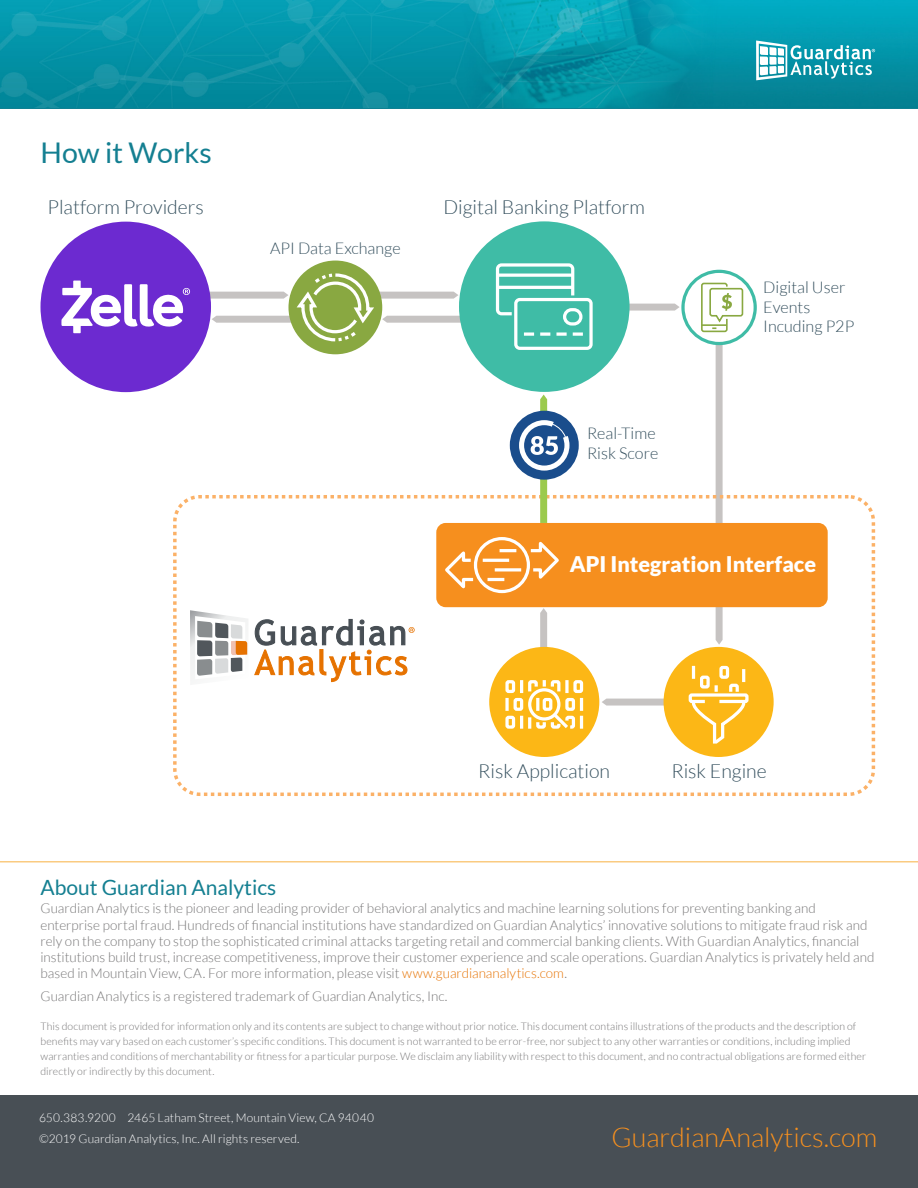
<style>
.page{position:relative;width:918px;height:1188px;background:#fff}
.page>*{position:absolute;margin:0;border:0;box-sizing:border-box;transform-origin:0 0}
.t1{font:28.5px "Lato";color:#147f91}
.t2{font:300 27px "Lato";color:#f7901e}
.t3{font:900 21.6px "Lato";color:#fff}
.t4{font:21px "Lato";color:#147f91}
.t5{font:300 19.5px "Lato";color:#35505e}
.t6{font:300 16.2px/19.5px "Lato";color:#35505e}
.t7{font:300 13.5px/16.2px "Lato";color:#767576}
.t8{font:300 12px/21px "Lato";letter-spacing:.01em;color:#fff}
.t9{font:300 10.5px/15px "Lato";letter-spacing:.01em;color:#767576}
.s1{color:#e67200}
</style>
<div class="page">
<div style="left:0;top:1095px;width:918px;height:93px;background:#484f55"></div>
<img style="left:724px;top:0;width:194px;height:108px">
<hr style="left:0;top:861px;width:918px;height:1px;background:#f8b141">
<img style="left:0;top:0;width:724px;height:108px">
<svg style="left:756px;top:40px;width:119px;height:40px"></svg>
<div style="left:459px;top:221px;width:171px;height:171px;background:#3fbca6;border-radius:50%"></div>
<svg style="left:495px;top:263px;width:81px;height:53px"></svg>
<hr style="left:498px;top:274px;width:75px;height:3px;background:#fff">
<hr style="left:498px;top:286px;width:75px;height:3px;background:#fff">
<div style="left:514px;top:298px;width:79px;height:52px;border:3px solid #fff;border-radius:4px"></div>
<svg style="left:524px;top:332px;width:10px;height:4px"></svg>
<svg style="left:540px;top:332px;width:10px;height:4px"></svg>
<svg style="left:556px;top:332px;width:11px;height:4px"></svg>
<svg style="left:573px;top:332px;width:10px;height:4px"></svg>
<div style="left:563px;top:308px;width:19px;height:18px;border:3px solid #fff;border-radius:7px"></div>
<svg style="left:41px;top:222px;width:423px;height:170px"></svg>
<svg style="left:598px;top:270px;width:159px;height:225px"></svg>
<svg style="left:173px;top:495px;width:702px;height:301px"></svg>
<div style="left:436px;top:523px;width:392px;height:84px;background:#f68f1e;border-radius:9px"></div>
<svg style="left:190px;top:610px;width:225px;height:75px"></svg>
<div style="left:474px;top:537px;width:56px;height:56px;border:3px solid #fff;border-radius:50%"></div>
<svg style="left:528px;top:541px;width:31px;height:38px"></svg>
<svg style="left:445px;top:551px;width:31px;height:38px"></svg>
<hr style="left:500px;top:549px;width:16px;height:3px;background:#fff">
<hr style="left:488px;top:578px;width:16px;height:3px;background:#fff">
<hr style="left:483px;top:559px;width:26px;height:3px;background:#fff">
<svg style="left:495px;top:568px;width:26px;height:4px"></svg>
<div style="left:664px;top:647px;width:110px;height:110px;background:#fcb716;border-radius:50%"></div>
<div style="left:489px;top:647px;width:110px;height:110px;background:#fcb716;border-radius:50%"></div>
<div style="left:689px;top:693px;width:60px;height:10px;border:3px solid #fff;border-radius:2px"></div>
<svg style="left:690px;top:666px;width:57px;height:78px"></svg>
<div style="left:505px;top:680px;width:10px;height:13px;border:3px solid #fff;border-radius:2px"></div>
<div style="left:514px;top:698px;width:9px;height:13px;border:3px solid #fff;border-radius:2px"></div>
<svg style="left:505px;top:698px;width:4px;height:13px"></svg>
<div style="left:505px;top:716px;width:10px;height:13px;border:3px solid #fff;border-radius:2px"></div>
<svg style="left:520px;top:680px;width:63px;height:49px"></svg>
<div style="left:510px;top:411px;width:69px;height:69px;background:#1a4d8c;border-radius:50%"></div>
<svg style="left:519px;top:395px;width:51px;height:128px"></svg>
<h1 class="t1" style="left:40px;top:136px;width:173px">How it Works</h1>
<h3 class="t5" style="left:48px;top:196px;width:158px">Platform Providers</h3>
<h3 class="t5" style="left:443px;top:196px;width:203px">Digital Banking Platform</h3>
<p class="t6" style="left:270px;top:238px;width:132px">API Data Exchange</p>
<p class="t6" style="left:587px;top:424px;width:73px">Real-Time<br>Risk Score</p>
<p class="t6" style="left:763px;top:278px;width:93px">Digital User<br>Events<br>Incuding P2P</p>
<h3 class="t3" style="left:570px;top:552px;width:248px">API Integration Interface</h3>
<h3 class="t5" style="left:478px;top:760px;width:133px">Risk Application</h3>
<h3 class="t5" style="left:671px;top:760px;width:97px">Risk Engine</h3>
<h3 class="t4" style="left:40px;top:876px;width:237px">About Guardian Analytics</h3>
<p class="t7" style="left:40px;top:900px;width:836px">Guardian Analytics is the pioneer and leading provider of behavioral analytics and machine learning solutions for preventing banking and enterprise portal fraud. Hundreds of financial institutions have standardized on Guardian Analytics’ innovative solutions to mitigate fraud risk and rely on the company to stop the sophisticated criminal attacks targeting retail and commercial banking clients. With Guardian Analytics, financial institutions build trust, increase competitiveness, improve their customer experience and scale operations. Guardian Analytics is privately held and based in Mountain View, CA. For more information, please visit <span class="s1">www.guardiananalytics.com</span>.</p>
<p class="t7" style="left:40px;top:988px;width:409px">Guardian Analytics is a registered trademark of Guardian Analytics, Inc.</p>
<p class="t9" style="left:40px;top:1018px;width:827px">This document is provided for information only and its contents are subject to change without prior notice. This document contains illustrations of the products and the description of benefits may vary based on each customer’s specific conditions. This document is not warranted to be error-free, nor subject to any other warranties or conditions, including implied warranties and conditions of merchantability or fitness for a particular purpose. We disclaim any liability with respect to this document, and no contractual obligations are formed either directly or indirectly by this document.</p>
<p class="t8" style="left:39px;top:1107px;width:337px">650.383.9200 2465 Latham Street, Mountain View, CA 94040 ©2019 Guardian Analytics, Inc. All rights reserved.</p>
<h2 class="t2" style="left:612px;top:1122px;width:267px">GuardianAnalytics.com</h2>
</div>
